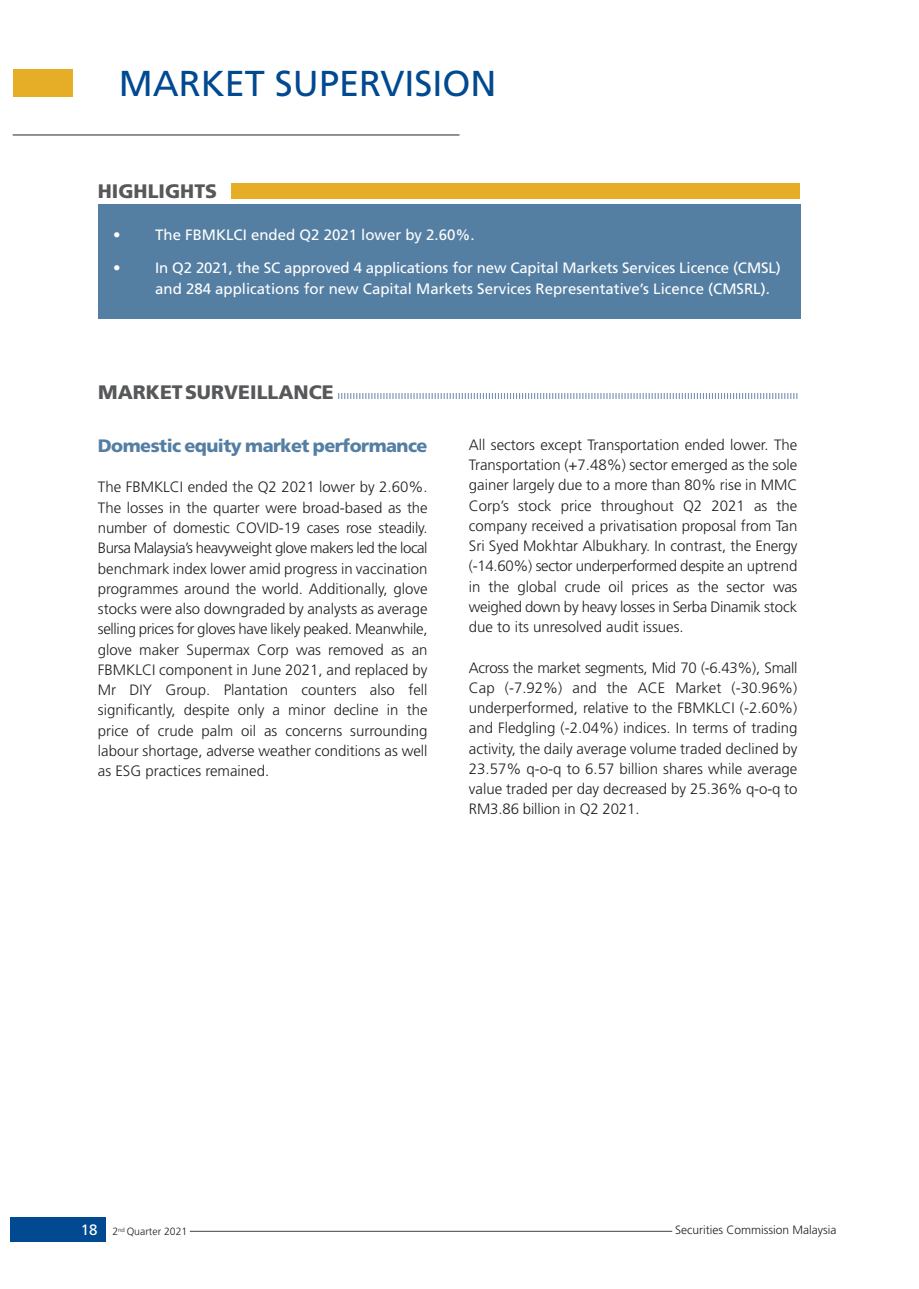
<style>
.page{position:relative;width:919px;height:1289px;background:#fff}
.page>*{position:absolute;margin:0;border:0;box-sizing:border-box;transform-origin:0 0}
.t1{font:36px "Frutiger LT Std";color:#014990}
.t2{font:900 19.5px "Frutiger LT Std";color:#57585a}
.t3{font:900 18px "Frutiger LT Std";letter-spacing:-.03em;color:#547fa3}
.t4{font:300 15px/20.2px "Frutiger LT Std";color:#231f20;text-align:justify}
.t5{font:15px/21px "Frutiger LT Std";color:#fff}
.t6{font:300 12px "Frutiger LT Std";color:#231f20}
.t7{font:300 10.5px "Frutiger LT Std";color:#231f20}
.s1{font-weight:400;font-size:15px;color:#fff}
</style>
<div class="page">
<div style="left:10px;top:1217px;width:96px;height:25px;background:#014990"></div>
<hr style="left:13px;top:134px;width:446px;height:2px;background:#6c6d70">
<hr style="left:190px;top:1230px;width:482px;height:1px;background:#57585a">
<svg style="left:338px;top:393px;width:459px;height:6px"></svg>
<div style="left:231px;top:183px;width:569px;height:16px;background:#e5ae26"></div>
<div style="left:99px;top:205px;width:701px;height:114px;background:#547fa3"></div>
<div style="left:13px;top:69px;width:59px;height:28px;background:#e5ae26"></div>
<p class="t1" style="left:119px;top:63px;width:379px">MARKET SUPERVISION</p>
<p class="t2" style="left:98px;top:179px;width:121px">HIGHLIGHTS</p>
<p class="t5" style="left:113px;top:224px;width:363px">• The FBMKLCI ended Q2 2021 lower by 2.60%.</p>
<p class="t5" style="left:155px;top:258px;width:627px;text-indent:-42px">• In Q2 2021, the SC approved 4 applications for new Capital Markets Services Licence (CMSL) and 284 applications for new Capital Markets Services Representative’s Licence (CMSRL).</p>
<p class="t2" style="left:98px;top:380px;width:237px">MARKET SURVEILLANCE</p>
<p class="t3" style="left:98px;top:435px;width:331px">Domestic equity market performance</p>
<p class="t4" style="left:98px;top:477px;width:331px">The FBMKLCI ended the Q2 2021 lower by 2.60%.<br>The losses in the quarter were broad-based as the number of domestic COVID-19 cases rose steadily.<br>Bursa Malaysia’s heavyweight glove makers led the local benchmark index lower amid progress in vaccination programmes around the world. Additionally, glove stocks were also downgraded by analysts as average selling prices for gloves have likely peaked. Meanwhile, glove maker Supermax Corp was removed as an FBMKLCI component in June 2021, and replaced by Mr DIY Group. Plantation counters also fell significantly, despite only a minor decline in the price of crude palm oil as concerns surrounding labour shortage, adverse weather conditions as well as ESG practices remained.</p>
<p class="t4" style="left:469px;top:434px;width:330px">All sectors except Transportation ended lower. The Transportation (+7.48%) sector emerged as the sole gainer largely due to a more than 80% rise in MMC Corp’s stock price throughout Q2 2021 as the company received a privatisation proposal from Tan Sri Syed Mokhtar Albukhary. In contrast, the Energy (-14.60%) sector underperformed despite an uptrend in the global crude oil prices as the sector was weighed down by heavy losses in Serba Dinamik stock due to its unresolved audit issues.</p>
<p class="t4" style="left:469px;top:657px;width:330px">Across the market segments, Mid 70 (-6.43%), Small Cap (-7.92%) and the ACE Market (-30.96%) underperformed, relative to the FBMKLCI (-2.60%) and Fledgling (-2.04%) indices. In terms of trading activity, the daily average volume traded declined by 23.57% q-o-q to 6.57 billion shares while average value traded per day decreased by 25.36% q-o-q to RM3.86 billion in Q2 2021.</p>
<p class="t7" style="left:81px;top:1225px;width:108px"><span class="s1">18</span> 2<sup>nd</sup> Quarter 2021</p>
<p class="t6" style="left:675px;top:1222px;width:163px">Securities Commission Malaysia</p>
</div>
